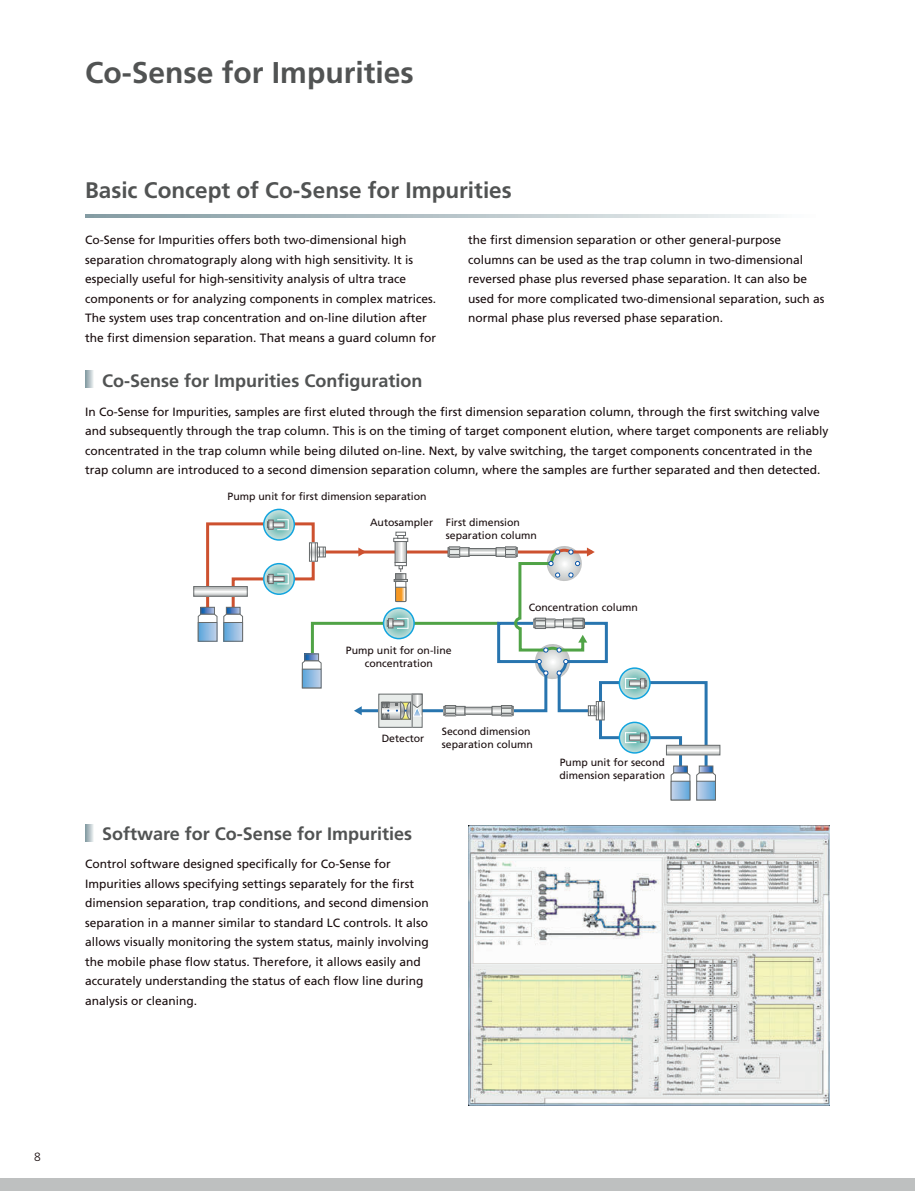
<style>
.page{position:relative;width:915px;height:1191px;background:#fff}
.page>*{position:absolute;margin:0;border:0;box-sizing:border-box;transform-origin:0 0}
.t1{font:700 30px "Frutiger";color:#515353}
.t2{font:700 22.5px "Frutiger";color:#515353}
.t3{font:700 18px "Frutiger";color:#515353}
.t4{font:12px/19.5px "Frutiger";color:#180c0d}
.t5{font:300 12px "Frutiger";color:#180c0d}
.t6{font:10.5px/12.6px "Frutiger";color:#180c0d}
</style>
<div class="page">
<div style="left:0;top:1178px;width:914px;height:12px;background:#bec0c0"></div>
<img style="left:468px;top:825px;width:361px;height:281px">
<svg style="left:85px;top:214px;width:693px;height:3px;background:#b7c5c9"></svg>
<svg style="left:85px;top:371px;width:9px;height:17px"></svg>
<svg style="left:85px;top:824px;width:9px;height:17px"></svg>
<svg style="left:264px;top:509px;width:30px;height:31px"></svg>
<div style="left:263px;top:508px;width:32px;height:33px;border:2px solid #12a4de;border-radius:50%"></div>
<div style="left:277px;top:519px;width:11px;height:11px;border:1px solid #fff"></div>
<svg style="left:195px;top:588px;width:3px;height:6px"></svg>
<div style="left:193px;top:586px;width:54px;height:10px;border:1px solid #676b6c"></div>
<svg style="left:715px;top:747px;width:3px;height:6px"></svg>
<div style="left:666px;top:745px;width:54px;height:10px;border:1px solid #676b6c"></div>
<svg style="left:198px;top:520px;width:517px;height:280px"></svg>
<h1 class="t1" style="left:85px;top:60px;width:330px">Co-Sense for Impurities</h1>
<h2 class="t2" style="left:85px;top:181px;width:428px">Basic Concept of Co-Sense for Impurities</h2>
<p class="t4" style="left:85px;top:231px;width:352px">Co-Sense for Impurities offers both two-dimensional high separation chromatograply along with high sensitivity. It is especially useful for high-sensitivity analysis of ultra trace components or for analyzing components in complex matrices.<br>The system uses trap concentration and on-line dilution after the first dimension separation. That means a guard column for</p>
<p class="t4" style="left:468px;top:231px;width:358px">the first dimension separation or other general-purpose columns can be used as the trap column in two-dimensional reversed phase plus reversed phase separation. It can also be used for more complicated two-dimensional separation, such as normal phase plus reversed phase separation.</p>
<h3 class="t3" style="left:102px;top:373px;width:322px">Co-Sense for Impurities Configuration</h3>
<p class="t4" style="left:85px;top:403px;width:744px">In Co-Sense for Impurities, samples are first eluted through the first dimension separation column, through the first switching valve and subsequently through the trap column. This is on the timing of target component elution, where target components are reliably concentrated in the trap column while being diluted on-line. Next, by valve switching, the target components concentrated in the trap column are introduced to a second dimension separation column, where the samples are further separated and then detected.</p>
<p class="t6" style="left:227px;top:491px;width:200px">Pump unit for first dimension separation</p>
<p class="t6" style="left:370px;top:517px;width:65px">Autosampler</p>
<p class="t6" style="left:445px;top:517px;width:93px">First dimension separation column</p>
<p class="t6" style="left:528px;top:601px;width:111px">Concentration column</p>
<p class="t6" style="left:346px;top:645px;width:107px;text-align:center">Pump unit for on-line concentration</p>
<p class="t6" style="left:381px;top:733px;width:44px">Detector</p>
<p class="t6" style="left:441px;top:726px;width:93px">Second dimension separation column</p>
<h3 class="t3" style="left:102px;top:826px;width:311px">Software for Co-Sense for Impurities</h3>
<p class="t4" style="left:85px;top:855px;width:345px">Control software designed specifically for Co-Sense for Impurities allows specifying settings separately for the first dimension separation, trap conditions, and second dimension separation in a manner similar to standard LC controls. It also allows visually monitoring the system status, mainly involving the mobile phase flow status. Therefore, it allows easily and accurately understanding the status of each flow line during analysis or cleaning.</p>
<p class="t6" style="left:559px;top:757px;width:107px">Pump unit for second dimension separation</p>
<p class="t5" style="left:34px;top:1152px;width:8px">8</p>
</div>
